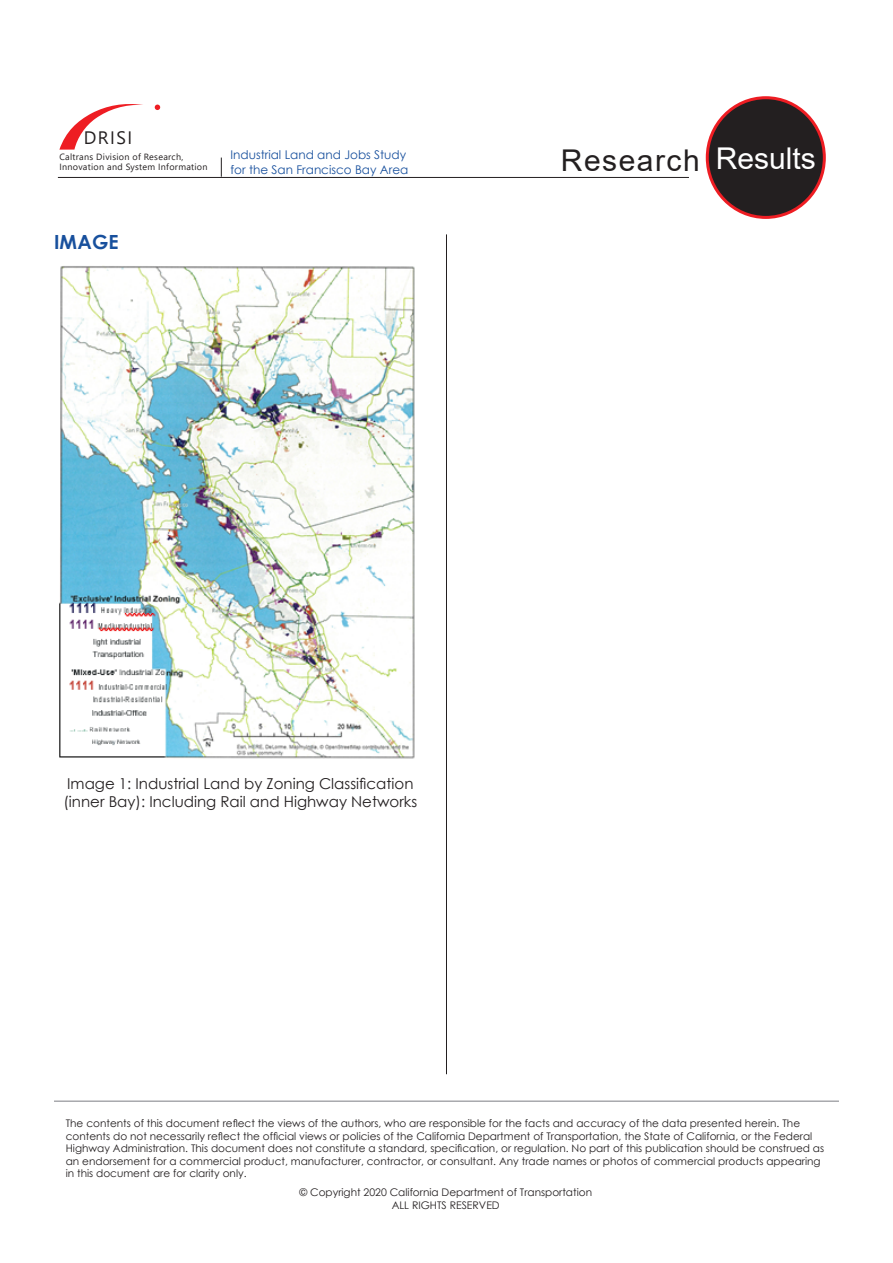
<style>
.page{position:relative;width:893px;height:1263px;background:#fff}
.page>*{position:absolute;margin:0;border:0;box-sizing:border-box;transform-origin:0 0}
.t1{font:30px "Arial";letter-spacing:.05em;color:#231f20}
.t2{font:30px "Arial";color:#fff}
.Heading_level_1_for{font:700 19.5px "Century Gothic";letter-spacing:.01em;color:#18509d}
.t3{font:18px "Segoe UI";letter-spacing:.08em;color:#231f20}
.Body_Copy{font:15px/18px "Century Gothic";color:#231f20}
.t4{font:12px/14.4px "Century Gothic";color:#18509d}
.t5{font:10.5px/12.6px "Century Gothic";color:#231f20}
.t6{font:9px/10.8px "Segoe UI";letter-spacing:.03em;color:#231f20}
</style>
<div class="page">
<hr style="left:58px;top:177px;width:631px;height:1px;background:#231f20">
<svg style="left:221px;top:158px;width:1px;height:19px"></svg>
<hr style="left:446px;top:234px;width:1px;height:840px;background:#231f20">
<hr style="left:54px;top:1100px;width:785px;height:2px;background:#a8a9ad">
<svg style="left:59px;top:104px;width:84px;height:46px"></svg>
<svg style="left:155px;top:105px;width:5px;height:5px"></svg>
<div style="left:707px;top:98px;width:117px;height:119px;background:#231f20;border-radius:50%"></div>
<div style="left:706px;top:96px;width:120px;height:123px;border:3px solid #ee1d23;border-radius:50%"></div>
<img style="left:59px;top:265px;width:356px;height:494px">
<h3 class="t3" style="left:84px;top:120px;width:50px">DRISI</h3>
<p class="t6" style="left:59px;top:150px;width:150px">Caltrans Division of Research,<br>Innovation and System Information</p>
<h1 class="t1" style="left:561px;top:140px;width:140px">Research</h1>
<p class="t4" style="left:230px;top:147px;width:179px">Industrial Land and Jobs Study for the San Francisco Bay Area</p>
<h1 class="t2" style="left:716px;top:138px;width:102px">Results</h1>
<p class="Heading_level_1_for" style="left:54px;top:227px;width:66px">IMAGE</p>
<p class="Body_Copy" style="left:63px;top:774px;width:355px">Image 1: Industrial Land by Zoning Classification (inner Bay): Including Rail and Highway Networks</p>
<p class="t5" style="left:66px;top:1117px;width:760px">The contents of this document reflect the views of the authors, who are responsible for the facts and accuracy of the data presented herein. The contents do not necessarily reflect the official views or policies of the California Department of Transportation, the State of California, or the Federal Highway Administration. This document does not constitute a standard, specification, or regulation. No part of this publication should be construed as an endorsement for a commercial product, manufacturer, contractor, or consultant. Any trade names or photos of commercial products appearing in this document are for clarity only.</p>
<p class="t5" style="left:299px;top:1186px;width:294px">© Copyright 2020 California Department of Transportation</p>
<p class="t5" style="left:392px;top:1199px;width:110px">ALL RIGHTS RESERVED</p>
</div>
